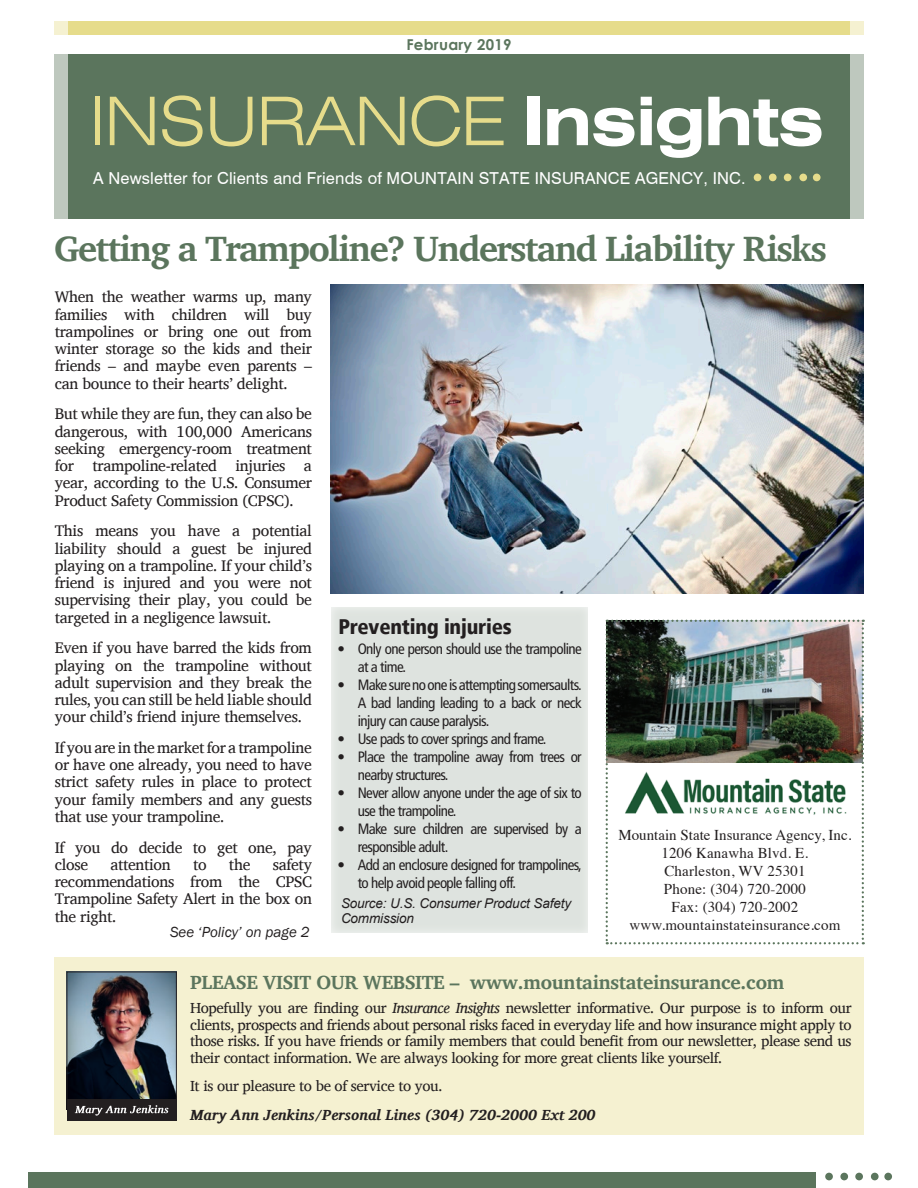
<style>
.page{position:relative;width:918px;height:1188px;background:#fff}
.page>*{position:absolute;margin:0;border:0;box-sizing:border-box;transform-origin:0 0}
.t1{font:300 expanded 67.05px "Swiss 721 BT";letter-spacing:-.03em;color:#e6dc8b}
.t2{font:700 36px "Charis SIL";letter-spacing:-.045em;color:#5b755d}
.t3{font:900 condensed 21px "Frutiger LT";letter-spacing:-.01em;color:#231f20}
.t4{font:700 19.5px "Charis SIL";letter-spacing:-.02em;color:#5b755d}
.t5{font:16.5px "Swiss 721 Greek BT";letter-spacing:.01em;color:#fff}
.t6{font:15.75px/17.2px "Charis SIL";letter-spacing:-.02em;color:#231f20;text-align:justify}
.t7{font:condensed 15px/18px "Frutiger LT";letter-spacing:-.04em;color:#231f20}
.t8{font:15px/16.5px "Charis SIL";letter-spacing:-.025em;color:#231f20;text-align:justify}
.t9{font:15px/18px "Times";letter-spacing:.01em;color:#231f20;text-align:center}
.t10{font:italic 700 15px "Charis SIL";color:#231f20}
.t11{font:italic 15px "Franklin Gothic";color:#231f20}
.t12{font:700 15px "Century Gothic";letter-spacing:.02em;color:#5b755d}
.t13{font:italic 13.5px/15px "Arial";letter-spacing:-.01em;color:#231f20}
.s1{font-weight:700;color:#fff}
.s2{font-style:italic}
</style>
<div class="page">
<img style="left:330px;top:285px;width:534px;height:309px">
<div style="left:54px;top:54px;width:810px;height:164px;background:#bec8be"></div>
<div style="left:68px;top:54px;width:782px;height:164px;background:#5b755d"></div>
<div style="left:54px;top:957px;width:810px;height:178px;background:#f5f1d1"></div>
<img style="left:69px;top:974px;width:106px;height:126px">
<div style="left:67px;top:972px;width:110px;height:138px;border:1px solid #231f20"></div>
<div style="left:67px;top:1100px;width:110px;height:21px;background:#231f20"></div>
<svg style="left:75px;top:1105px;width:93px;height:11px"></svg>
<div style="left:754px;top:174px;width:7px;height:7px;background:#e6dc8b;border-radius:50%"></div>
<div style="left:769px;top:174px;width:8px;height:7px;background:#e6dc8b;border-radius:50%"></div>
<div style="left:784px;top:174px;width:7px;height:7px;background:#e6dc8b;border-radius:50%"></div>
<div style="left:799px;top:174px;width:8px;height:7px;background:#e6dc8b;border-radius:50%"></div>
<div style="left:813px;top:174px;width:8px;height:7px;background:#e6dc8b;border-radius:50%"></div>
<div style="left:825px;top:1173px;width:8px;height:7px;background:#5b755d;border-radius:50%"></div>
<div style="left:840px;top:1173px;width:8px;height:7px;background:#5b755d;border-radius:50%"></div>
<div style="left:855px;top:1173px;width:8px;height:7px;background:#5b755d;border-radius:50%"></div>
<div style="left:871px;top:1173px;width:8px;height:7px;background:#5b755d;border-radius:50%"></div>
<div style="left:884px;top:1173px;width:8px;height:7px;background:#5b755d;border-radius:50%"></div>
<div style="left:28px;top:1173px;width:263px;height:15px;background:#5b755d"></div>
<div style="left:290px;top:1173px;width:263px;height:15px;background:#5b755d"></div>
<div style="left:553px;top:1173px;width:263px;height:15px;background:#5b755d"></div>
<img style="left:606px;top:620px;width:258px;height:324px">
<div style="left:54px;top:21px;width:810px;height:14px;background:#f5f1d1"></div>
<div style="left:68px;top:21px;width:782px;height:14px;background:#e6dc8b"></div>
<div style="left:330px;top:606px;width:259px;height:327px;background:#dee3df"></div>
<p class="t12" style="left:406px;top:35px;width:107px">February 2019</p>
<h1 class="t1" style="left:89px;top:82px;width:737px">INSURANCE <span class="s1">Insights</span></h1>
<p class="t5" style="left:93px;top:169px;width:654px">A Newsletter for Clients and Friends of MOUNTAIN STATE INSURANCE AGENCY, INC.</p>
<h2 class="t2" style="left:54px;top:228px;width:774px">Getting a Trampoline? Understand Liability Risks</h2>
<p class="t6" style="left:55px;top:288px;width:259px">When the weather warms up, many families with children will buy trampolines or bring one out from winter storage so the kids and their friends – and maybe even parents – can bounce to their hearts’ delight.</p>
<p class="t6" style="left:55px;top:405px;width:259px">But while they are fun, they can also be dangerous, with 100,000 Americans seeking emergency-room treatment for trampoline-related injuries a year, according to the U.S. Consumer Product Safety Commission (CPSC).</p>
<p class="t6" style="left:55px;top:522px;width:259px">This means you have a potential liability should a guest be injured playing on a trampoline. If your child’s friend is injured and you were not supervising their play, you could be targeted in a negligence lawsuit.</p>
<p class="t6" style="left:55px;top:639px;width:259px">Even if you have barred the kids from playing on the trampoline without adult supervision and they break the rules, you can still be held liable should your child’s friend injure themselves.</p>
<p class="t6" style="left:55px;top:739px;width:259px">If you are in the market for a trampoline or have one already, you need to have strict safety rules in place to protect your family members and any guests that use your trampoline.</p>
<p class="t6" style="left:55px;top:839px;width:259px">If you do decide to get one, pay close</p>
<h3 class="t3" style="left:339px;top:614px;width:175px">Preventing injuries</h3>
<p class="t7" style="left:358px;top:640px;width:226px;text-indent:-20px">• Only one person should use the trampoline at a time.</p>
<p class="t7" style="left:358px;top:676px;width:226px;text-align:justify;text-indent:-20px">• Make sure no one is attempting somersaults.<br>A bad landing leading to a back or neck injury can cause paralysis.</p>
<p class="t7" style="left:337px;top:730px;width:211px">• Use pads to cover springs and frame.</p>
<p class="t7" style="left:358px;top:748px;width:226px;text-indent:-20px">• Place the trampoline away from trees or nearby structures.</p>
<p class="t7" style="left:358px;top:784px;width:226px;text-indent:-20px">• Never allow anyone under the age of six to use the trampoline.</p>
<p class="t7" style="left:358px;top:820px;width:226px;text-indent:-20px">• Make sure children are supervised by a responsible adult.</p>
<p class="t7" style="left:358px;top:856px;width:226px;text-indent:-20px">• Add an enclosure designed for trampolines, to help avoid people falling off.</p>
<p class="t13" style="left:341px;top:896px;width:232px">Source: U.S. Consumer Product Safety<br>Commission</p>
<p class="t9" style="left:618px;top:824px;width:235px">Mountain State Insurance Agency, Inc.<br>1206 Kanawha Blvd. E.<br>Charleston, WV 25301<br>Phone: (304) 720-2000<br>Fax: (304) 720-2002 www.mountainstateinsurance.com</p>
<p class="t6" style="left:55px;top:856px;width:259px;text-indent:218px">safety recommendations from the CPSC Trampoline Safety Alert in the box on the right.</p>
<p class="t6" style="left:110px;top:856px;width:62px">attention</p>
<p class="t6" style="left:193px;top:856px;width:15px">to</p>
<p class="t6" style="left:229px;top:856px;width:23px">the</p>
<p class="t11" style="left:170px;top:922px;width:141px">See ‘Policy’ on page 2</p>
<p class="t4" style="left:190px;top:971px;width:596px">PLEASE VISIT OUR WEBSITE – www.mountainstateinsurance.com</p>
<p class="t8" style="left:190px;top:1000px;width:663px">Hopefully you are finding our <span class="s2">Insurance Insights</span> newsletter informative. Our purpose is to inform our clients, prospects and friends about personal risks faced in everyday life and how insurance might apply to those risks. If you have friends or family members that could benefit from our newsletter, please send us their contact information. We are always looking for more great clients like yourself.</p>
<p class="t8" style="left:190px;top:1078px;width:254px">It is our pleasure to be of service to you.</p>
<p class="t10" style="left:190px;top:1106px;width:407px">Mary Ann Jenkins/Personal Lines (304) 720-2000 Ext 200</p>
</div>
